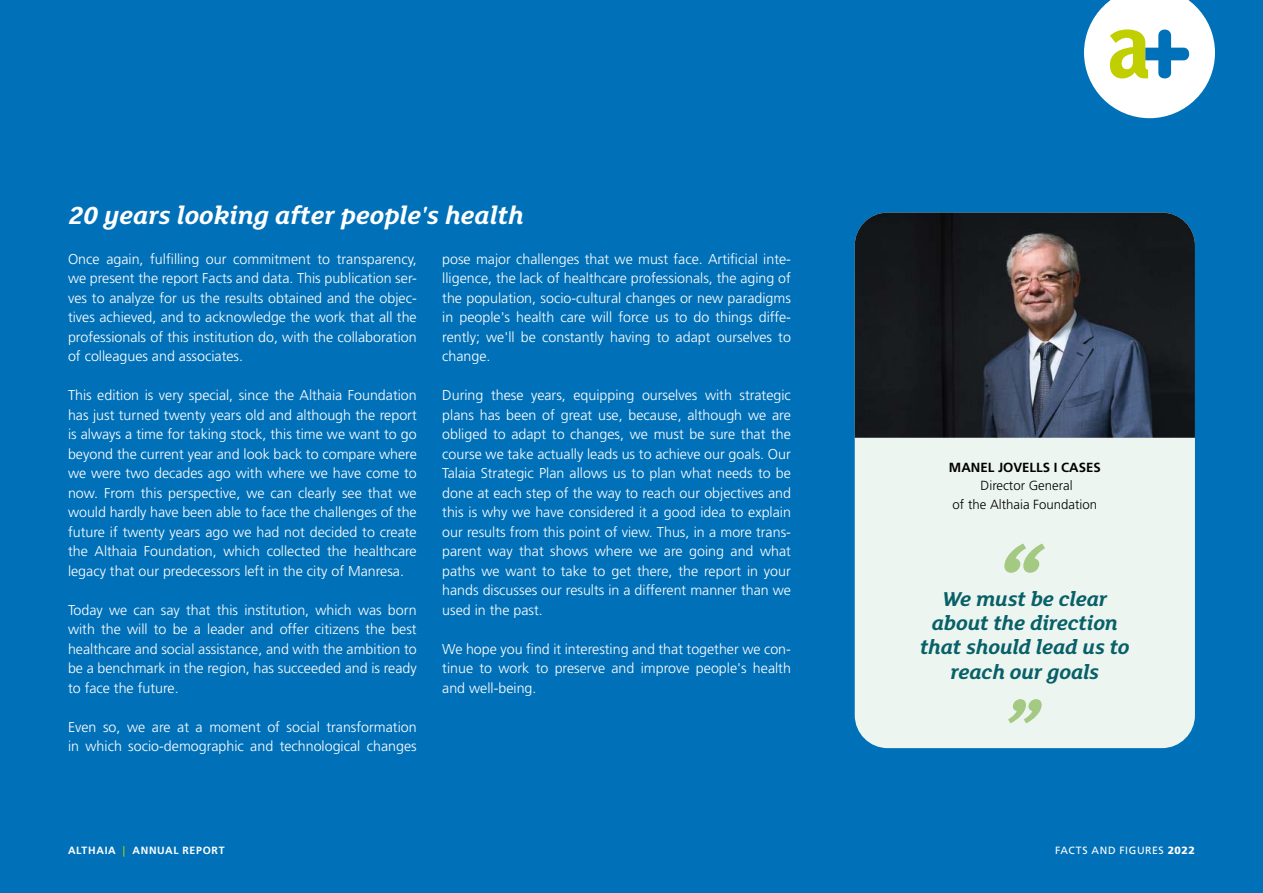
<style>
.page{position:relative;width:1263px;height:893px;background:#0071b9}
.page>*{position:absolute;margin:0;border:0;box-sizing:border-box;transform-origin:0 0}
.t1{font:italic 700 27px "FS Lola";color:#fff}
.t2{font:italic 700 21.9px/24.3px "FS Lola";letter-spacing:-.01em;color:#086068;text-align:center}
.t3{font:300 14.25px/19.5px "Frutiger LT Std";color:#fff;text-align:justify}
.t4{font:300 13.2px "Frutiger LT Std";color:#000}
.t5{font:700 13.2px "Frutiger LT Std";color:#000}
.t6{font:700 10.5px "Frutiger LT Std";letter-spacing:.065em;color:#fff}
.t7{font:10.5px "Frutiger LT Std";letter-spacing:.06em;color:#fff}
.s1{font-weight:400;color:#c1ce00}
.s2{font-weight:900}
</style>
<div class="page">
<div style="left:855px;top:213px;width:340px;height:535px;background:#ecf5f0;border-radius:33px"></div>
<img style="left:855px;top:213px;width:340px;height:225px">
<svg style="left:1084px;top:0;width:131px;height:118px"></svg>
<svg style="left:1004px;top:544px;width:41px;height:29px"></svg>
<svg style="left:1008px;top:699px;width:34px;height:24px"></svg>
<p class="t1" style="left:68px;top:197px;width:457px">20 years looking after people's health</p>
<p class="t3" style="left:68px;top:249px;width:350px">Once again, fulfilling our commitment to transparency, we present the report Facts and data. This publication ser&shy;ves to analyze for us the results obtained and the objec&shy;tives achieved, and to acknowledge the work that all the professionals of this institution do, with the collaboration of colleagues and associates.</p>
<p class="t3" style="left:68px;top:386px;width:350px">This edition is very special, since the Althaia Foundation has just turned twenty years old and although the report is always a time for taking stock, this time we want to go beyond the current year and look back to compare where we were two decades ago with where we have come to now. From this perspective, we can clearly see that we would hardly have been able to face the challenges of the future if twenty years ago we had not decided to create the Althaia Foundation, which collected the healthcare legacy that our predecessors left in the city of Manresa.</p>
<p class="t3" style="left:68px;top:600px;width:350px">Today we can say that this institution, which was born with the will to be a leader and offer citizens the best healthcare and social assistance, and with the ambition to be a benchmark in the region, has succeeded and is ready to face the future.</p>
<p class="t3" style="left:68px;top:717px;width:350px">Even so, we are at a moment of social transformation in which socio-demographic and technological changes</p>
<p class="t3" style="left:442px;top:249px;width:350px">pose major challenges that we must face. Artificial inte&shy;lligence, the lack of healthcare professionals, the aging of the population, socio-cultural changes or new paradigms in people's health care will force us to do things diffe&shy;rently; we'll be constantly having to adapt ourselves to change.</p>
<p class="t3" style="left:442px;top:386px;width:350px">During these years, equipping ourselves with strategic plans has been of great use, because, although we are obliged to adapt to changes, we must be sure that the course we take actually leads us to achieve our goals. Our Talaia Strategic Plan allows us to plan what needs to be done at each step of the way to reach our objectives and this is why we have considered it a good idea to explain our results from this point of view. Thus, in a more trans&shy;parent way that shows where we are going and what paths we want to take to get there, the report in your hands discusses our results in a different manner than we used in the past.</p>
<p class="t3" style="left:442px;top:639px;width:350px">We hope you find it interesting and that together we con&shy;tinue to work to preserve and improve people's health and well-being.</p>
<p class="t5" style="left:949px;top:460px;width:153px">MANEL JOVELLS I CASES</p>
<p class="t4" style="left:980px;top:478px;width:94px">Director General</p>
<p class="t4" style="left:952px;top:497px;width:146px">of the Althaia Foundation</p>
<p class="t2" style="left:920px;top:585px;width:211px">We must be clear about the direction that should lead us to reach our goals</p>
<p class="t6" style="left:68px;top:844px;width:158px">ALTHAIA <span class="s1">|</span> ANNUAL REPORT</p>
<p class="t7" style="left:1055px;top:844px;width:141px">FACTS AND FIGURES <span class="s2">2022</span></p>
</div>
